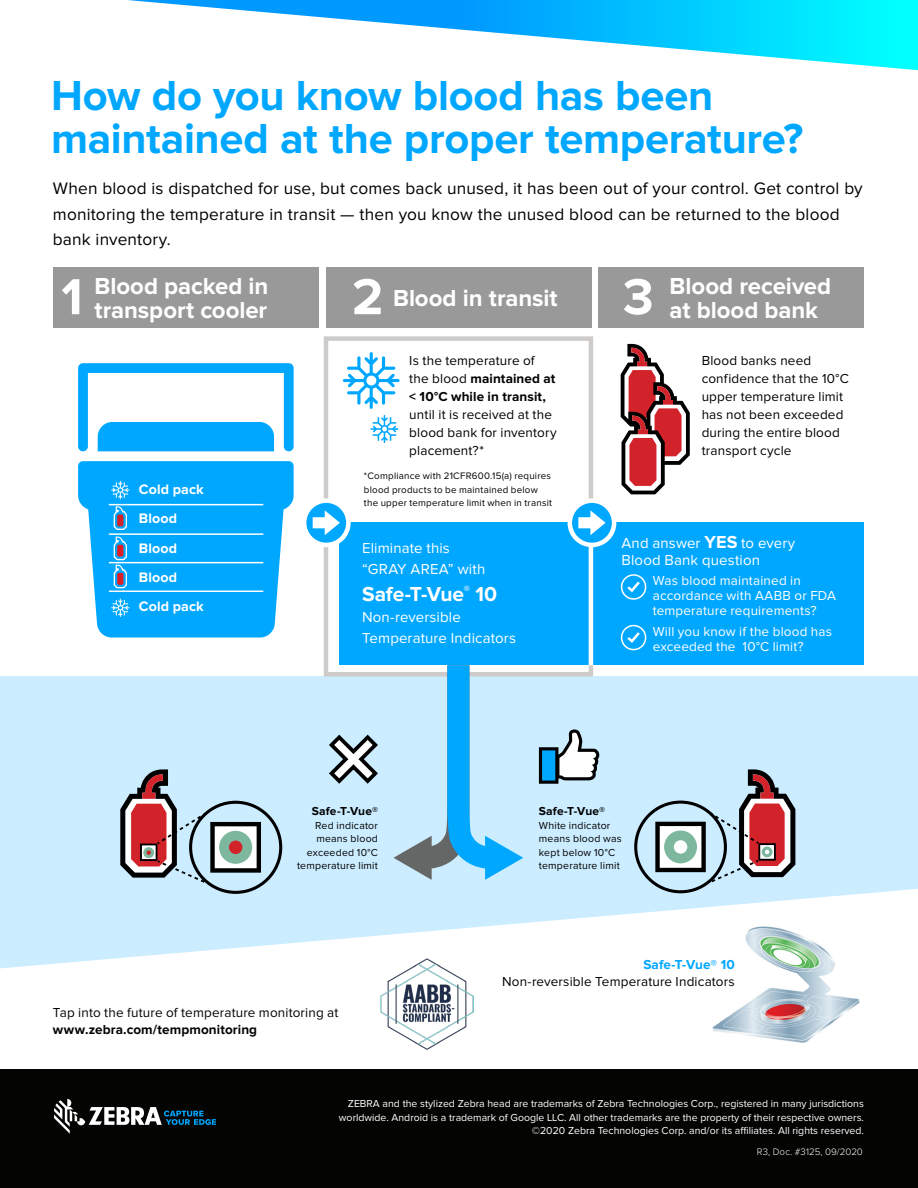
<style>
.page{position:relative;width:918px;height:1188px;background:#fff}
.page>*{position:absolute;margin:0;border:0;box-sizing:border-box;transform-origin:0 0}
.Heading{font:700 52.5px "Proxima Nova";color:#fff}
.Heading-1-Cover{font:700 43.5px/43.5px "Proxima Nova";letter-spacing:-.01em;color:#00a7ff}
.Subhead-2{font:700 24px/24px "Proxima Nova";letter-spacing:-.005em;color:#fff}
.Sidebar_Body{font:700 21px "Proxima Nova";letter-spacing:-.005em;color:#fff}
.Introduction-Body{font:17.25px/25.5px "Proxima Nova";letter-spacing:.01em;color:#000}
.Sidebar_Body-2{font:15px/21px "Proxima Nova";letter-spacing:.005em;color:#fff}
.Body_before_Bullets{font:15px/16.5px "Proxima Nova";letter-spacing:.005em;color:#fff}
.Body{font:700 14.25px "Proxima Nova";letter-spacing:.01em;color:#fff}
.Body-2{font:13.5px/18px "Proxima Nova";letter-spacing:.01em;color:#000}
.Body_before_Bullets-2{font:13.5px/15px "Proxima Nova";letter-spacing:.01em;color:#fff}
.Sidebar_Subhead{font:13.5px/16.5px "Proxima Nova";letter-spacing:.01em;color:#040503}
.Sidebar_Subhead-2{font:13.5px/16.5px "Proxima Nova";letter-spacing:.01em;color:#000;text-align:right}
.Sidebar_Subhead-3{font:700 12px "Proxima Nova";letter-spacing:.015em;color:#000}
.t1{font:10.5px/13.5px "Proxima Nova";color:#fff;text-align:right}
.Sidebar_Body-3{font:10.5px/13.5px "Proxima Nova";letter-spacing:.02em;color:#000;text-align:right}
.Footnote{font:9.75px/13.5px "Proxima Nova";letter-spacing:.025em;color:#000}
.Legal-NALA{font:300 9.75px "Proxima Nova";letter-spacing:.01em;color:#fff}
.s1{font-weight:700}
.s2{font-weight:700;font-size:18px}
.s3{font-weight:700;color:#00a7ff}
</style>
<div class="page">
<div style="left:326px;top:267px;width:266px;height:60px;background:#999"></div>
<div style="left:53px;top:267px;width:266px;height:60px;background:#999"></div>
<div style="left:598px;top:267px;width:266px;height:60px;background:#999"></div>
<div style="left:0;top:676px;width:918px;height:356px;background:#ccedff"></div>
<div style="left:324px;top:336px;width:269px;height:340px;border:4px solid #ceccca"></div>
<div style="left:339px;top:523px;width:525px;height:142px;background:#00a7ff"></div>
<svg style="left:0;top:889px;width:918px;height:161px;fill:#fff"></svg>
<svg style="left:127px;top:0;width:791px;height:70px"></svg>
<svg style="left:621px;top:344px;width:69px;height:150px"></svg>
<svg style="left:120px;top:769px;width:162px;height:125px"></svg>
<img style="left:713px;top:927px;width:147px;height:115px">
<svg style="left:343px;top:352px;width:57px;height:57px"></svg>
<svg style="left:370px;top:415px;width:29px;height:28px"></svg>
<svg style="left:78px;top:363px;width:216px;height:88px"></svg>
<svg style="left:78px;top:461px;width:216px;height:177px;background:#27b4fe"></svg>
<svg style="left:394px;top:665px;width:129px;height:215px"></svg>
<svg style="left:634px;top:769px;width:161px;height:124px"></svg>
<svg style="left:329px;top:734px;width:49px;height:50px"></svg>
<svg style="left:539px;top:729px;width:60px;height:55px"></svg>
<div style="left:621px;top:574px;width:25px;height:26px;border:2px solid #fff;border-radius:50%"></div>
<svg style="left:627px;top:582px;width:13px;height:10px"></svg>
<div style="left:621px;top:625px;width:25px;height:25px;border:2px solid #fff;border-radius:50%"></div>
<svg style="left:627px;top:632px;width:13px;height:11px"></svg>
<svg style="left:304px;top:501px;width:44px;height:44px"></svg>
<div style="left:302px;top:498px;width:49px;height:49px;border:4px solid #fff;border-radius:50%"></div>
<svg style="left:313px;top:510px;width:27px;height:25px"></svg>
<hr style="left:589px;top:523px;width:4px;height:142px;background:#fff">
<svg style="left:570px;top:501px;width:44px;height:44px"></svg>
<div style="left:568px;top:498px;width:48px;height:49px;border:4px solid #fff;border-radius:50%"></div>
<svg style="left:578px;top:510px;width:28px;height:25px"></svg>
<div style="left:0;top:1069px;width:918px;height:119px;background:#040503"></div>
<svg style="left:54px;top:1099px;width:162px;height:35px"></svg>
<img style="left:380px;top:959px;width:93px;height:90px">
<p class="Heading-1-Cover" style="left:51px;top:75px;width:754px">How do you know blood has been maintained at the proper temperature?</p>
<p class="Introduction-Body" style="left:53px;top:177px;width:811px">When blood is dispatched for use, but comes back unused, it has been out of your control. Get control by monitoring the temperature in transit — then you know the unused blood can be returned to the blood bank inventory.</p>
<p class="Heading" style="left:352px;top:273px;width:33px">2</p>
<p class="Subhead-2" style="left:393px;top:287px;width:166px">Blood in transit</p>
<p class="Heading" style="left:623px;top:273px;width:32px">3</p>
<p class="Subhead-2" style="left:670px;top:275px;width:163px">Blood received at blood bank</p>
<p class="Body-2" style="left:409px;top:352px;width:149px">Is the temperature of the blood <span class="s1">maintained at &lt; 10°C while in transit, </span>until it is received at the blood bank for inventory placement?*</p>
<p class="Body-2" style="left:702px;top:352px;width:149px">Blood banks need confidence that the 10°C upper temperature limit has not been exceeded during the entire blood transport cycle</p>
<p class="Heading" style="left:61px;top:273px;width:23px">1</p>
<p class="Subhead-2" style="left:94px;top:275px;width:175px">Blood packed in transport cooler</p>
<p class="Body" style="left:139px;top:483px;width:67px">Cold pack</p>
<p class="Body" style="left:139px;top:512px;width:40px">Blood</p>
<p class="Body" style="left:139px;top:541px;width:40px">Blood</p>
<p class="Body" style="left:139px;top:571px;width:40px">Blood</p>
<p class="Body" style="left:139px;top:600px;width:67px">Cold pack</p>
<p class="Footnote" style="left:364px;top:470px;width:190px">*Compliance with 21CFR600.15(a) requires blood products to be maintained below the upper temperature limit when in transit</p>
<p class="Sidebar_Body-2" style="left:362px;top:538px;width:125px">Eliminate this “GRAY AREA” with</p>
<p class="Sidebar_Body" style="left:362px;top:584px;width:137px">Safe-T-Vue<sup>®</sup> 10</p>
<p class="Sidebar_Body-2" style="left:362px;top:607px;width:155px">Non-reversible<br>Temperature Indicators</p>
<p class="Body_before_Bullets" style="left:622px;top:536px;width:175px">And answer <span class="s2">YES</span> to every<br>Blood Bank question</p>
<p class="Body_before_Bullets-2" style="left:653px;top:573px;width:185px">Was blood maintained in accordance with AABB or FDA temperature requirements?</p>
<p class="Body_before_Bullets-2" style="left:653px;top:624px;width:181px">Will you know if the blood has exceeded the 10°C limit?</p>
<p class="Sidebar_Subhead-3" style="left:312px;top:806px;width:68px">Safe-T-Vue®</p>
<p class="Sidebar_Body-3" style="left:297px;top:819px;width:82px">Red indicator means blood exceeded 10°C temperature limit</p>
<p class="Sidebar_Subhead-3" style="left:539px;top:806px;width:68px">Safe-T-Vue®</p>
<p class="Sidebar_Body-3" style="left:539px;top:819px;width:84px;text-align:left">White indicator means blood was kept below 10°C temperature limit</p>
<p class="Sidebar_Subhead-2" style="left:502px;top:957px;width:234px"><span class="s3">Safe-T-Vue® 10<br></span>Non-reversible Temperature Indicators</p>
<p class="Sidebar_Subhead" style="left:53px;top:1005px;width:287px">Tap into the future of temperature monitoring at <span class="s1">www.zebra.com/tempmonitoring</span></p>
<p class="t1" style="left:339px;top:1098px;width:527px">ZEBRA and the stylized Zebra head are trademarks of Zebra Technologies Corp., registered in many jurisdictions worldwide. Android is a trademark of Google LLC. All other trademarks are the property of their respective owners. ©2020 Zebra Technologies Corp. and/or its affiliates. All rights reserved.</p>
<p class="Legal-NALA" style="left:757px;top:1147px;width:108px">R3, Doc. #3125, 09/2020</p>
</div>
